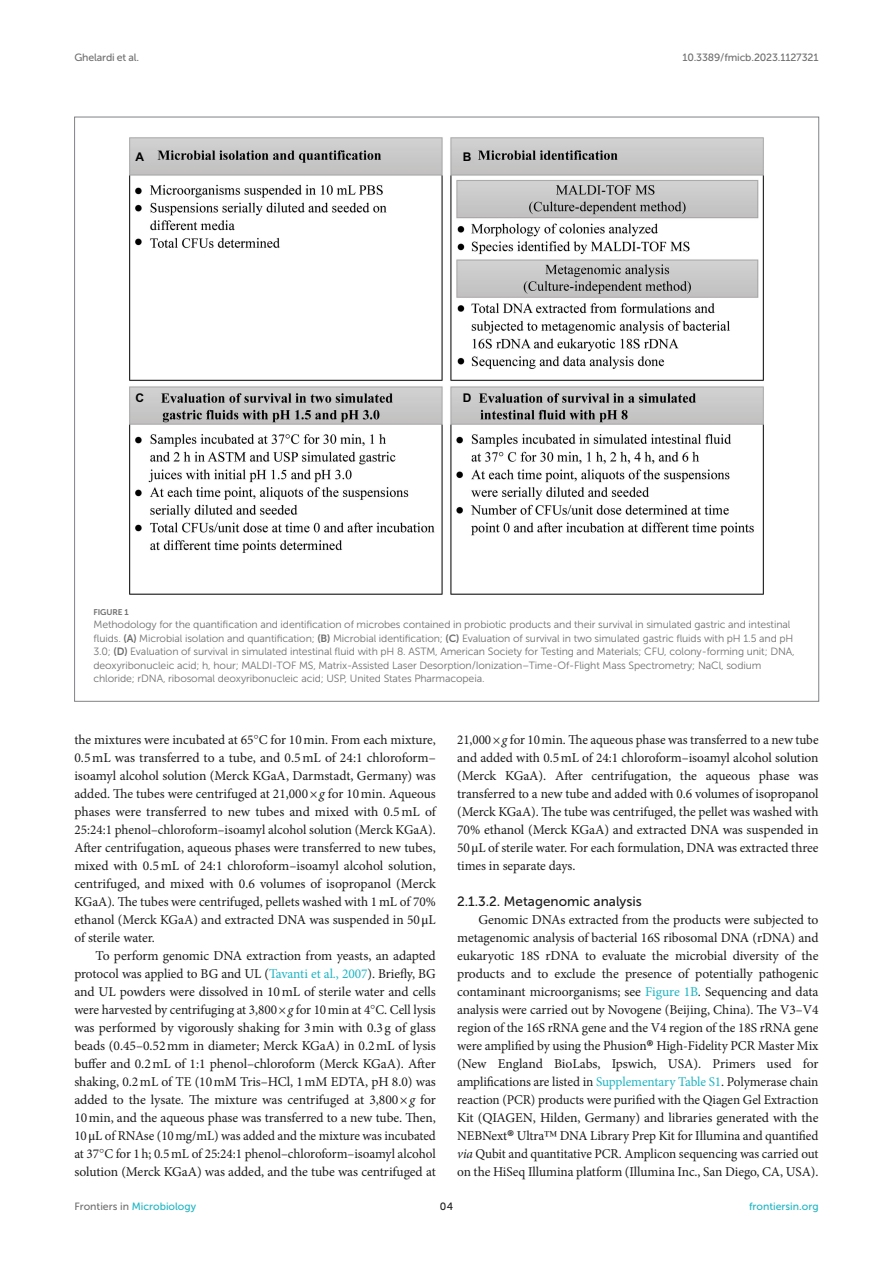
<style>
.page{position:relative;width:893px;height:1263px;background:#fff}
.page>*{position:absolute;margin:0;border:0;box-sizing:border-box;transform-origin:0 0}
.TEXT_FLUSH{font:13.5px/18px "Minion Pro";letter-spacing:-.005em;color:#1b1c1b;text-align:justify}
.TEXT{font:13.5px/18px "Minion Pro";letter-spacing:-.005em;color:#1b1c1b;text-align:justify}
.HEAD_4{font:13.5px "Museo Sans 500";color:#1b1c1b}
.t1{font:700 12px "Arial";color:#000}
.FIG_LEG{font:10.5px/13.5px "Museo Sans 300";letter-spacing:-.01em;color:#706f70}
.t2{font:10.5px "Museo Sans 500";letter-spacing:-.015em;color:#706f70}
.t3{font:10.5px "Museo Sans 500";color:#1db5c3}
.t4{font:10.5px "Museo Sans 500";color:#1b1c1b}
.FIG_HD{font:8.25px "Museo Sans 700";letter-spacing:-.01em;color:#706f70}
.s1{font-family:"Museo Sans 700"}
.s2{font-family:"STIX"}
.s3{font-style:italic}
.s4{font-family:"STIX General"}
.s5{color:#1db5c3}
.s6{font-size:22.5px;color:#000}
.s7{color:#706f70}
</style>
<div class="page">
<img style="left:129px;top:137px;width:635px;height:458px">
<p class="t2" style="left:74px;top:51px;width:66px">Ghelardi et al.</p>
<p class="t2" style="left:682px;top:51px;width:138px">10.3389/fmicb.2023.1127321</p>
<p class="t1" style="left:135px;top:148px;width:10px">A</p>
<p class="t1" style="left:463px;top:148px;width:10px">B</p>
<p class="t1" style="left:135px;top:389px;width:10px">C</p>
<p class="t1" style="left:463px;top:389px;width:10px">D</p>
<p class="FIG_HD" style="left:94px;top:607px;width:37px">FIGURE 1</p>
<p class="FIG_LEG" style="left:94px;top:618px;width:703px">Methodology for the quantification and identification of microbes contained in probiotic products and their survival in simulated gastric and intestinal fluids. <span class="s1">(A)</span> Microbial isolation and quantification; <span class="s1">(B)</span> Microbial identification; <span class="s1">(C)</span> Evaluation of survival in two simulated gastric fluids with pH 1.5 and pH 3.0; <span class="s1">(D)</span> Evaluation of survival in simulated intestinal fluid with pH 8. ASTM, American Society for Testing and Materials; CFU, colony-forming unit; DNA, deoxyribonucleic acid; h, hour; MALDI-TOF MS, Matrix-Assisted Laser Desorption/Ionization–Time-Of-Flight Mass Spectrometry; NaCl, sodium chloride; rDNA, ribosomal deoxyribonucleic acid; USP, United States Pharmacopeia.</p>
<p class="TEXT_FLUSH" style="left:74px;top:731px;width:363px">the mixtures were incubated at 65<span class="s2">°</span>C for 10min. From each mixture, 0.5mL was transferred to a tube, and 0.5mL of 24:1 chloroform– isoamyl alcohol solution (Merck KGaA, Darmstadt, Germany) was added. The tubes were centrifuged at 21,000×<span class="s3">g</span> for 10min. Aqueous phases were transferred to new tubes and mixed with 0.5mL of 25:24:1 phenol–chloroform–isoamyl alcohol solution (Merck KGaA).<br>After centrifugation, aqueous phases were transferred to new tubes, mixed with 0.5mL of 24:1 chloroform–isoamyl alcohol solution, centrifuged, and mixed with 0.6 volumes of isopropanol (Merck KGaA). The tubes were centrifuged, pellets washed with 1mL of 70% ethanol (Merck KGaA) and extracted DNA was suspended in 50<span class="s4">μ</span>L of sterile water.</p>
<p class="TEXT" style="left:74px;top:947px;width:363px;text-indent:21px">To perform genomic DNA extraction from yeasts, an adapted protocol was applied to BG and UL (<span class="s5">Tavanti et al., 2007</span>). Briefly, BG and UL powders were dissolved in 10mL of sterile water and cells were harvested by centrifuging at 3,800×<span class="s3">g</span> for 10min at 4<span class="s2">°</span>C. Cell lysis was performed by vigorously shaking for 3min with 0.3g of glass beads (0.45–0.52mm in diameter; Merck KGaA) in 0.2mL of lysis buffer and 0.2mL of 1:1 phenol–chloroform (Merck KGaA). After shaking, 0.2mL of TE (10mM Tris–HCl, 1mM EDTA, pH 8.0) was added to the lysate. The mixture was centrifuged at 3,800×<span class="s3">g</span> for 10min, and the aqueous phase was transferred to a new tube. Then, 10<span class="s4">μ</span>L of RNAse (10mg/mL) was added and the mixture was incubated at 37<span class="s2">°</span>C for 1h; 0.5mL of 25:24:1 phenol–chloroform–isoamyl alcohol solution (Merck KGaA) was added, and the tube was centrifuged at</p>
<p class="TEXT" style="left:457px;top:731px;width:363px">21,000×<span class="s3">g</span> for 10min. The aqueous phase was transferred to a new tube and added with 0.5mL of 24:1 chloroform–isoamyl alcohol solution (Merck KGaA). After centrifugation, the aqueous phase was transferred to a new tube and added with 0.6 volumes of isopropanol (Merck KGaA). The tube was centrifuged, the pellet was washed with 70% ethanol (Merck KGaA) and extracted DNA was suspended in 50<span class="s4">μ</span>L of sterile water. For each formulation, DNA was extracted three times in separate days.</p>
<p class="HEAD_4" style="left:457px;top:894px;width:186px">2.1.3.2. Metagenomic analysis</p>
<p class="TEXT_FLUSH" style="left:457px;top:911px;width:363px;text-indent:21px">Genomic DNAs extracted from the products were subjected to metagenomic analysis of bacterial 16S ribosomal DNA (rDNA) and eukaryotic 18S rDNA to evaluate the microbial diversity of the products and to exclude the presence of potentially pathogenic contaminant microorganisms; see <span class="s5">Figure 1B</span>. Sequencing and data analysis were carried out by Novogene (Beijing, China). The V3–V4 region of the 16S rRNA gene and the V4 region of the 18S rRNA gene were amplified by using the Phusion<span class="s6">®</span> High-Fidelity PCR Master Mix (New England BioLabs, Ipswich, USA). Primers used for amplifications are listed in <span class="s5">Supplementary Table S1</span>. Polymerase chain reaction (PCR) products were purified with the Qiagen Gel Extraction Kit (QIAGEN, Hilden, Germany) and libraries generated with the NEBNext<span class="s6">®</span> Ultra<span class="s2">™</span> DNA Library Prep Kit for Illumina and quantified <span class="s3">via</span> Qubit and quantitative PCR. Amplicon sequencing was carried out on the HiSeq Illumina platform (Illumina Inc., San Diego, CA, USA).</p>
<p class="t3" style="left:74px;top:1200px;width:123px"><span class="s7">Frontiers in</span> Microbiology</p>
<p class="t4" style="left:440px;top:1200px;width:15px">04</p>
<p class="t3" style="left:749px;top:1200px;width:71px">frontiersin.org</p>
</div>
